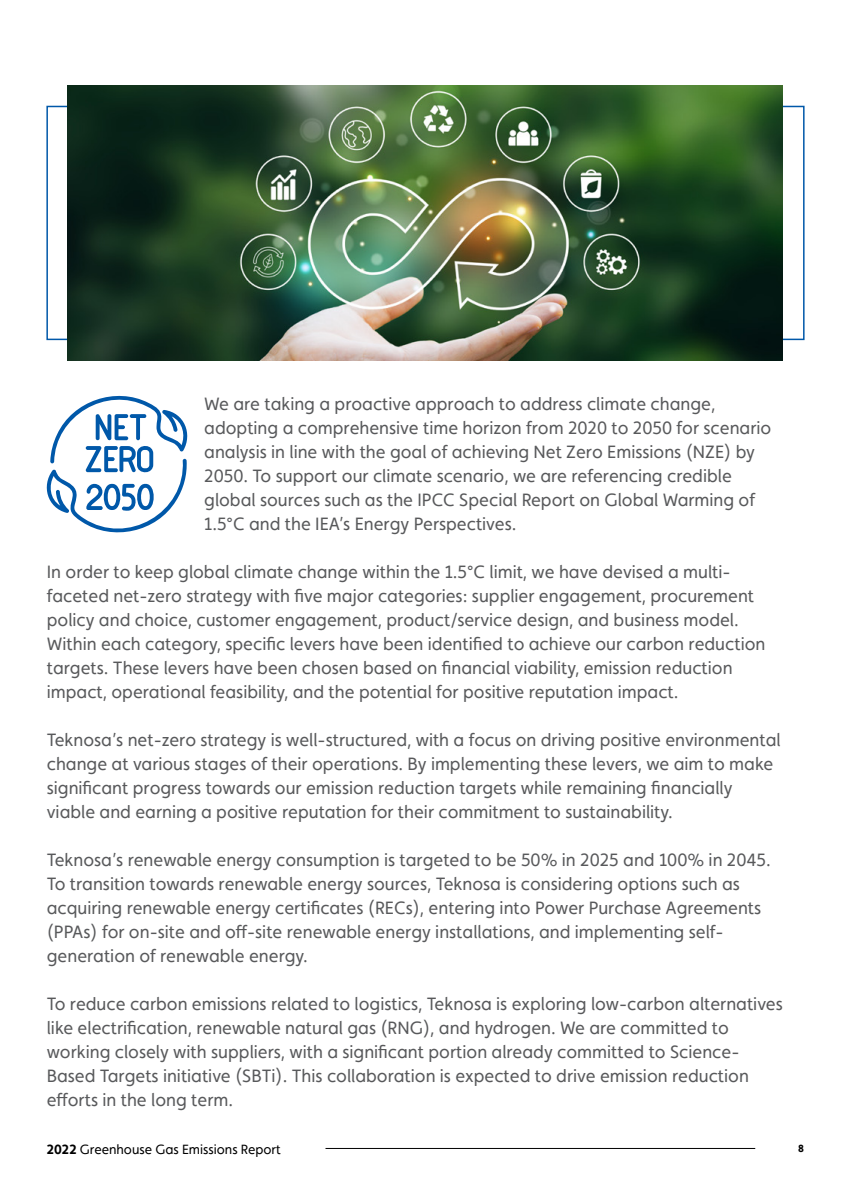
<style>
.page{position:relative;width:851px;height:1191px;background:#fff}
.page>*{position:absolute;margin:0;border:0;box-sizing:border-box;transform-origin:0 0}
.t1{font:18px/24px "Faricy New";color:#58595b}
.t2{font:13.5px "Faricy New";color:#000}
.t3{font:700 10.5px "Faricy New";color:#000}
.s1{font-weight:700}
</style>
<div class="page">
<hr style="left:325px;top:1148px;width:430px;height:1px;background:#000">
<img style="left:68px;top:85px;width:714px;height:276px">
<svg style="left:46px;top:395px;width:142px;height:138px"></svg>
<p class="t1" style="left:204px;top:391px;width:568px">We are taking a proactive approach to address climate change, adopting a comprehensive time horizon from 2020 to 2050 for scenario analysis in line with the goal of achieving Net Zero Emissions (NZE) by 2050. To support our climate scenario, we are referencing credible global sources such as the IPCC Special Report on Global Warming of 1.5°C and the IEA’s Energy Perspectives.</p>
<p class="t1" style="left:47px;top:559px;width:720px">In order to keep global climate change within the 1.5°C limit, we have devised a multi&shy;faceted net-zero strategy with five major categories: supplier engagement, procurement policy and choice, customer engagement, product/service design, and business model.<br>Within each category, specific levers have been identified to achieve our carbon reduction targets. These levers have been chosen based on financial viability, emission reduction impact, operational feasibility, and the potential for positive reputation impact.</p>
<p class="t1" style="left:47px;top:727px;width:735px">Teknosa’s net-zero strategy is well-structured, with a focus on driving positive environmental change at various stages of their operations. By implementing these levers, we aim to make significant progress towards our emission reduction targets while remaining financially viable and earning a positive reputation for their commitment to sustainability.</p>
<p class="t1" style="left:47px;top:847px;width:725px">Teknosa’s renewable energy consumption is targeted to be 50% in 2025 and 100% in 2045.<br>To transition towards renewable energy sources, Teknosa is considering options such as acquiring renewable energy certificates (RECs), entering into Power Purchase Agreements (PPAs) for on-site and off-site renewable energy installations, and implementing self&shy;generation of renewable energy.</p>
<p class="t1" style="left:47px;top:991px;width:737px">To reduce carbon emissions related to logistics, Teknosa is exploring low-carbon alternatives like electrification, renewable natural gas (RNG), and hydrogen. We are committed to working closely with suppliers, with a significant portion already committed to Science-Based Targets initiative (SBTi). This collaboration is expected to drive emission reduction efforts in the long term.</p>
<p class="t2" style="left:47px;top:1141px;width:235px"><span class="s1">2022</span> Greenhouse Gas Emissions Report</p>
<p class="t3" style="left:798px;top:1142px;width:7px">8</p>
</div>
